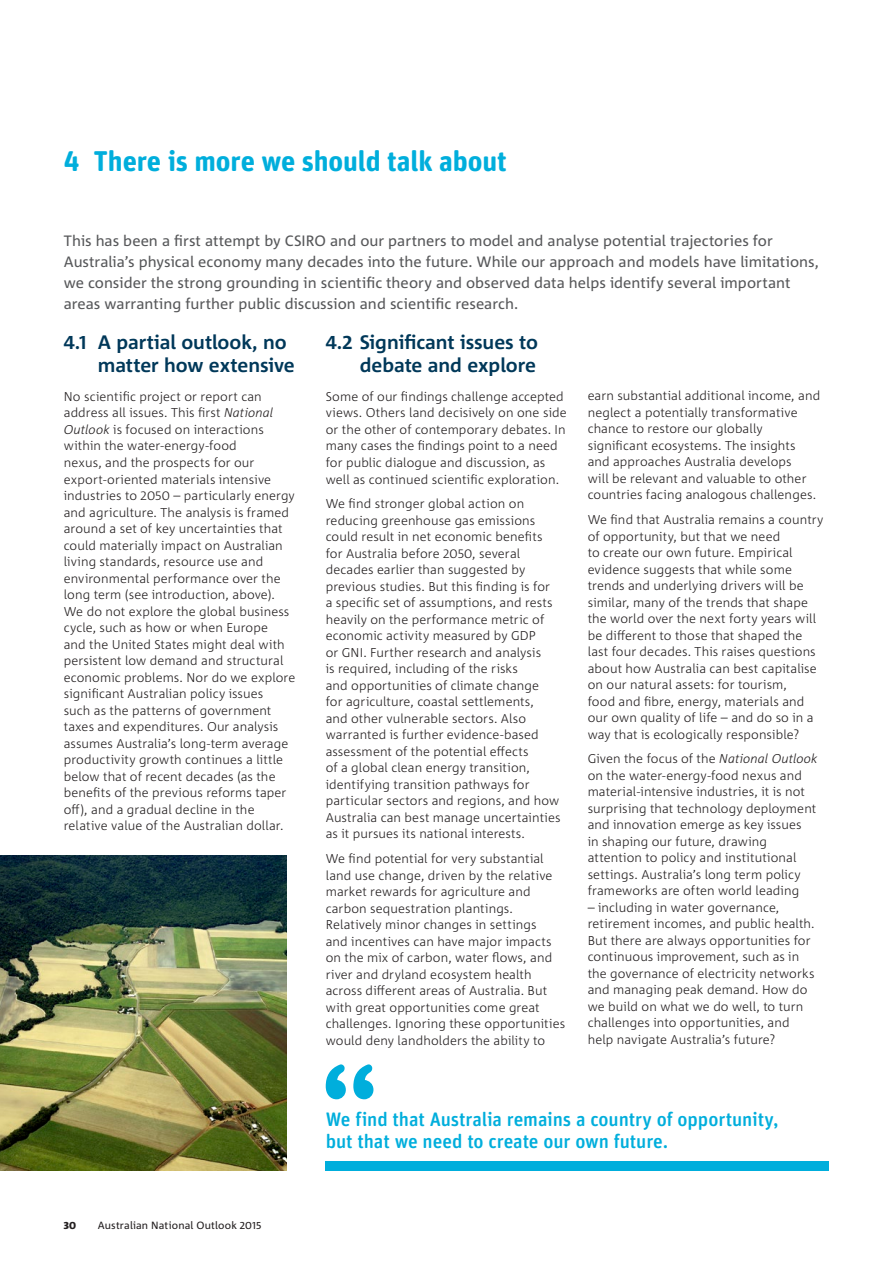
<style>
.page{position:relative;width:893px;height:1263px;background:#fff}
.page>*{position:absolute;margin:0;border:0;box-sizing:border-box;transform-origin:0 0}
._1_Heading{font:700 28.5px "Unit Rounded OT";letter-spacing:-.005em;color:#00aedc}
.ANO_pull_quotes_new{font:500 19.5px/22.5px "Unit Rounded OT";letter-spacing:-.005em;color:#00aedc}
._2_Heading{font:700 19.5px/22.5px "Corpid C1";letter-spacing:-.005em;color:#003859}
.introduction{font:15px/21px "Corpid C1";color:#57585a}
.Body_Copy{font:300 12.75px/16.5px "Corpid C1";letter-spacing:.005em;color:#231f20}
.t1{font:10.5px "Corpid C1";letter-spacing:.015em;color:#231f20}
.t2{font:800 10.5px "Corpid C1";color:#231f20}
.s1{font-style:italic}
</style>
<div class="page">
<img style="left:0;top:856px;width:286px;height:315px">
<svg style="left:326px;top:1064px;width:47px;height:35px"></svg>
<div style="left:326px;top:1161px;width:503px;height:10px;background:#00aedc"></div>
<h1 class="_1_Heading" style="left:64px;top:143px;width:444px">4 There is more we should talk about</h1>
<p class="introduction" style="left:64px;top:229px;width:756px">This has been a first attempt by CSIRO and our partners to model and analyse potential trajectories for Australia’s physical economy many decades into the future. While our approach and models have limitations, we consider the strong grounding in scientific theory and observed data helps identify several important areas warranting further public discussion and scientific research.</p>
<h2 class="_2_Heading" style="left:98px;top:331px;width:199px;text-indent:-34px">4.1 A partial outlook, no matter how extensive</h2>
<p class="Body_Copy" style="left:64px;top:388px;width:233px">No scientific project or report can address all issues. This first <span class="s1">National Outlook</span> is focused on interactions within the water-energy-food<br>nexus, and the prospects for our export‑oriented materials intensive industries to 2050 – particularly energy and agriculture. The analysis is framed around a set of key uncertainties that could materially impact on Australian living standards, resource use and environmental performance over the long term (see introduction, above).<br>We do not explore the global business cycle, such as how or when Europe<br>and the United States might deal with persistent low demand and structural economic problems. Nor do we explore significant Australian policy issues<br>such as the patterns of government taxes and expenditures. Our analysis assumes Australia’s long-term average productivity growth continues a little below that of recent decades (as the benefits of the previous reforms taper off), and a gradual decline in the relative value of the Australian dollar.</p>
<h2 class="_2_Heading" style="left:326px;top:331px;width:214px;text-align:right">4.2 Significant issues to debate and explore</h2>
<p class="Body_Copy" style="left:326px;top:388px;width:243px">Some of our findings challenge accepted views. Others land decisively on one side or the other of contemporary debates. In many cases the findings point to a need for public dialogue and discussion, as well as continued scientific exploration.</p>
<p class="Body_Copy" style="left:326px;top:495px;width:236px">We find stronger global action on reducing greenhouse gas emissions could result in net economic benefits for Australia before 2050, several decades earlier than suggested by previous studies. But this finding is for<br>a specific set of assumptions, and rests heavily on the performance metric of economic activity measured by GDP<br>or GNI. Further research and analysis<br>is required, including of the risks<br>and opportunities of climate change<br>for agriculture, coastal settlements,<br>and other vulnerable sectors. Also warranted is further evidence-based assessment of the potential effects<br>of a global clean energy transition, identifying transition pathways for particular sectors and regions, and how Australia can best manage uncertainties as it pursues its national interests.</p>
<p class="Body_Copy" style="left:326px;top:850px;width:241px">We find potential for very substantial land use change, driven by the relative market rewards for agriculture and carbon sequestration plantings.<br>Relatively minor changes in settings<br>and incentives can have major impacts on the mix of carbon, water flows, and river and dryland ecosystem health across different areas of Australia. But with great opportunities come great challenges. Ignoring these opportunities would deny landholders the ability to</p>
<p class="Body_Copy" style="left:588px;top:387px;width:234px">earn substantial additional income, and neglect a potentially transformative chance to restore our globally significant ecosystems. The insights and approaches Australia develops<br>will be relevant and valuable to other countries facing analogous challenges.</p>
<p class="Body_Copy" style="left:588px;top:511px;width:237px">We find that Australia remains a country of opportunity, but that we need<br>to create our own future. Empirical evidence suggests that while some trends and underlying drivers will be similar, many of the trends that shape the world over the next forty years will be different to those that shaped the last four decades. This raises questions about how Australia can best capitalise on our natural assets: for tourism,<br>food and fibre, energy, materials and our own quality of life – and do so in a way that is ecologically responsible?</p>
<p class="Body_Copy" style="left:588px;top:750px;width:232px">Given the focus of the <span class="s1">National Outlook </span>on the water-energy-food nexus and material-intensive industries, it is not surprising that technology deployment and innovation emerge as key issues<br>in shaping our future, drawing attention to policy and institutional settings. Australia’s long term policy frameworks are often world leading</p>
<p class="Body_Copy" style="left:588px;top:899px;width:228px">– including in water governance, retirement incomes, and public health.<br>But there are always opportunities for continuous improvement, such as in the governance of electricity networks and managing peak demand. How do we build on what we do well, to turn challenges into opportunities, and help navigate Australia’s future?</p>
<p class="t2" style="left:64px;top:1218px;width:14px">30</p>
<p class="t1" style="left:98px;top:1218px;width:165px">Australian National Outlook 2015</p>
<p class="ANO_pull_quotes_new" style="left:326px;top:1107px;width:454px">We find that Australia remains a country of opportunity, but that we need to create our own future.</p>
</div>
